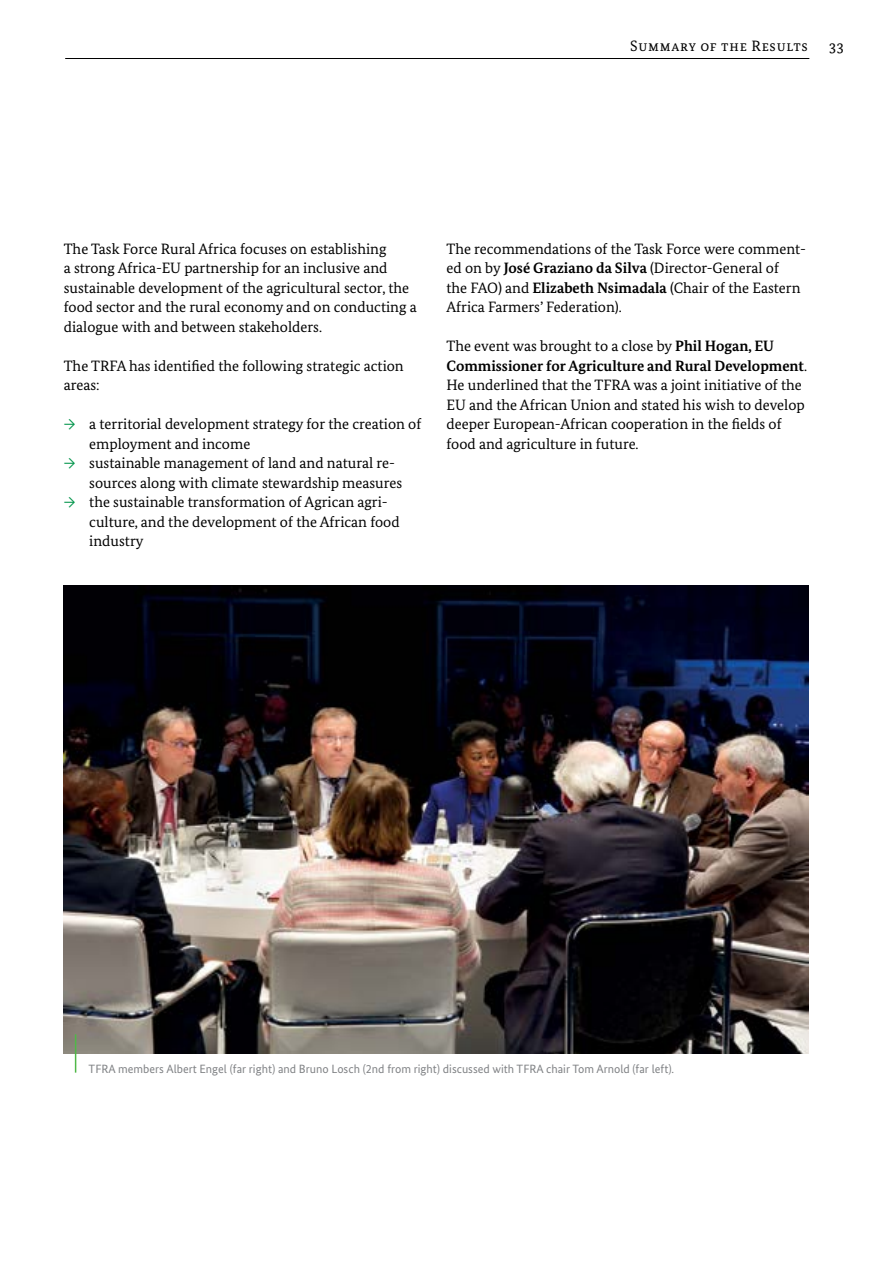
<style>
.page{position:relative;width:893px;height:1263px;background:#fff}
.page>*{position:absolute;margin:0;border:0;box-sizing:border-box;transform-origin:0 0}
.t1{font:15px/19.5px "Bundes Serif";color:#000}
.t2{font:15px "Bundes Serif";letter-spacing:.05em;color:#000}
.t3{font:12px "Bundes Sans";color:#808285}
.s1{font-family:"Bundes Sans";color:#00944a}
.s2{font-weight:700}
</style>
<div class="page">
<hr style="left:65px;top:58px;width:744px;height:1px;background:#000">
<img style="left:63px;top:585px;width:745px;height:468px">
<hr style="left:75px;top:1034px;width:1px;height:39px;background:#50b848">
<p class="t2" style="left:630px;top:36px;width:179px">Summary of the Results</p>
<p class="t1" style="left:829px;top:36px;width:16px">33</p>
<p class="t1" style="left:64px;top:238px;width:355px">The Task Force Rural Africa focuses on establishing<br>a strong Africa-EU partnership for an inclusive and sustainable development of the agricultural sector, the food sector and the rural economy and on conducting a dialogue with and between stakeholders.</p>
<p class="t1" style="left:64px;top:355px;width:341px">The TRFA has identified the following strategic action areas:</p>
<p class="t1" style="left:89px;top:414px;width:333px;text-indent:-26px"><span class="s1">→</span> a territorial development strategy for the creation of employment and income</p>
<p class="t1" style="left:89px;top:453px;width:314px;text-indent:-26px"><span class="s1">→</span> sustainable management of land and natural re&shy;sources along with climate stewardship measures</p>
<p class="t1" style="left:89px;top:492px;width:312px;text-indent:-26px"><span class="s1">→</span> the sustainable transformation of Agrican agri&shy;culture, and the development of the African food industry</p>
<p class="t1" style="left:446px;top:238px;width:361px">The recommendations of the Task Force were comment&shy;ed on by <span class="s2">José Graziano da Silva</span> (Director-General of<br>the FAO) and <span class="s2">Elizabeth Nsimadala</span> (Chair of the Eastern Africa Farmers’ Federation).</p>
<p class="t1" style="left:446px;top:336px;width:362px">The event was brought to a close by <span class="s2">Phil Hogan, EU Commissioner for Agriculture and Rural Development</span>.<br>He underlined that the TFRA was a joint initiative of the EU and the African Union and stated his wish to develop deeper European-African cooperation in the fields of food and agriculture in future.</p>
<p class="t3" style="left:89px;top:1061px;width:587px">TFRA members Albert Engel (far right) and Bruno Losch (2nd from right) discussed with TFRA chair Tom Arnold (far left).</p>
</div>
